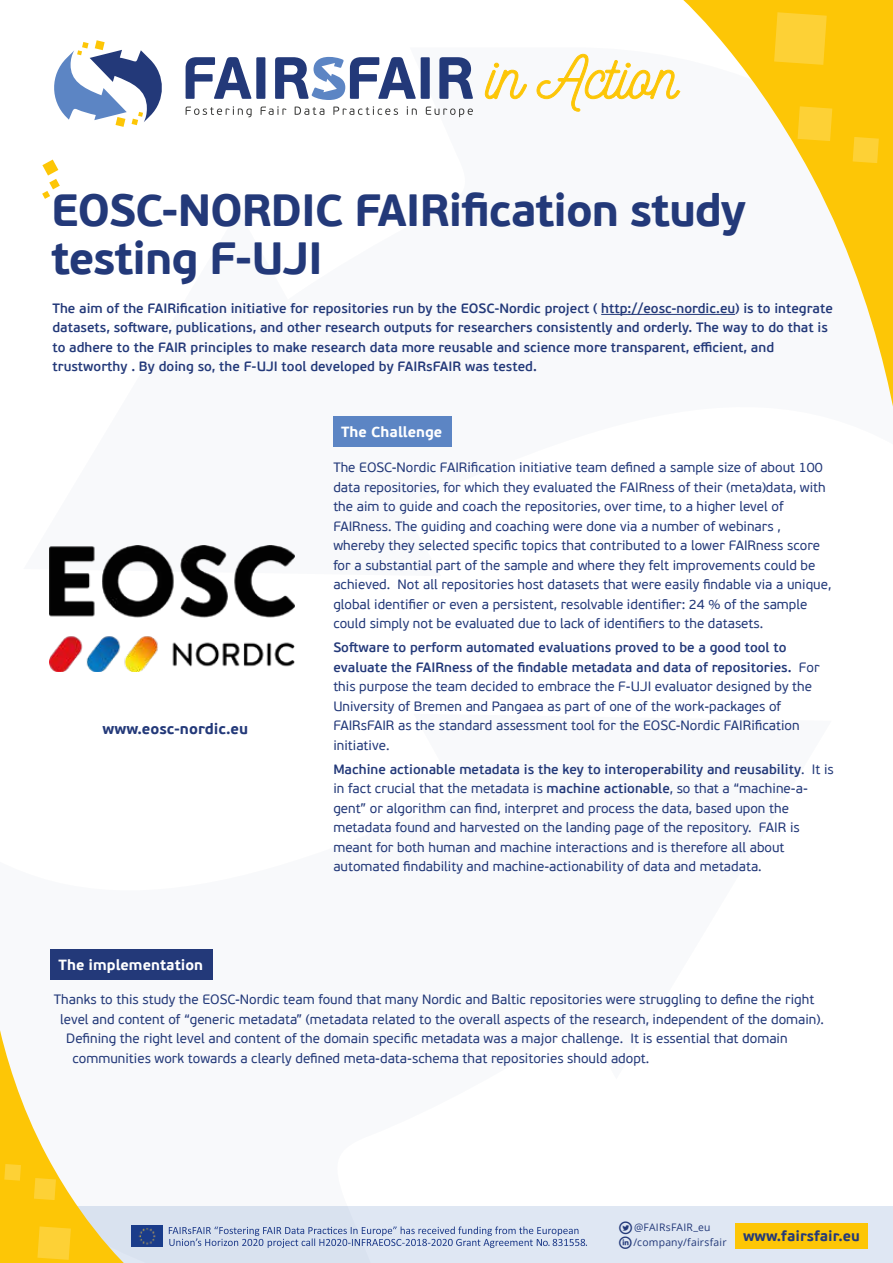
<style>
.page{position:relative;width:893px;height:1263px;background:#fff}
.page>*{position:absolute;margin:0;border:0;box-sizing:border-box;transform-origin:0 0}
.t1{font:700 45px/48px "PF Beau Sans Pro";letter-spacing:-.025em;color:#233979}
.t2{font:700 15px "PF Beau Sans Pro";color:#233979}
.t3{font:700 14.7px "PF Beau Sans Pro";color:#fff}
.t4{font:700 14.55px "PF Beau Sans Pro";color:#233979}
.t5{font:13.5px/19.5px "PF Beau Sans Pro";color:#233979}
.t6{font:600 13.5px/19.5px "PF Beau Sans Pro";color:#233979}
.t7{font:10.35px/14.9px "Open Sans";letter-spacing:.02em;color:#233979}
.s1{font-weight:600}
.s2{font-family:"Social Circles";font-size:18px}
</style>
<div class="page">
<div style="left:0;top:1206px;width:893px;height:57px;background:#dfe7f3"></div>
<svg style="left:54px;top:40px;width:108px;height:87px"></svg>
<svg style="left:186px;top:57px;width:65px;height:42px"></svg>
<div style="left:256px;top:57px;width:9px;height:42px;background:#233979"></div>
<div style="left:421px;top:57px;width:9px;height:42px;background:#233979"></div>
<svg style="left:439px;top:57px;width:34px;height:42px"></svg>
<svg style="left:275px;top:57px;width:141px;height:43px"></svg>
<svg style="left:186px;top:106px;width:66px;height:11px"></svg>
<svg style="left:261px;top:106px;width:25px;height:9px"></svg>
<svg style="left:295px;top:107px;width:29px;height:8px"></svg>
<svg style="left:333px;top:106px;width:65px;height:9px"></svg>
<svg style="left:407px;top:106px;width:10px;height:9px"></svg>
<svg style="left:426px;top:107px;width:47px;height:10px"></svg>
<img style="left:137px;top:1225px;width:26px;height:21px">
<svg style="left:169px;top:1226px;width:418px;height:22px"></svg>
<svg style="left:0;top:1030px;width:137px;height:233px"></svg>
<svg style="left:670px;top:0;width:223px;height:407px"></svg>
<svg style="left:774px;top:12px;width:53px;height:53px;background:#fdcf2f"></svg>
<svg style="left:798px;top:106px;width:34px;height:35px"></svg>
<svg style="left:853px;top:137px;width:26px;height:26px"></svg>
<hr style="left:601px;top:314px;width:134px;height:1px;background:#233979">
<div style="left:333px;top:416px;width:118px;height:31px;background:#5c85c4"></div>
<div style="left:50px;top:949px;width:162px;height:31px;background:#233979"></div>
<svg style="left:485px;top:63px;width:42px;height:36px"></svg>
<svg style="left:536px;top:54px;width:145px;height:58px"></svg>
<div style="left:736px;top:1223px;width:132px;height:25px;background:#fdc606"></div>
<svg style="left:42px;top:160px;width:18px;height:39px"></svg>
<img style="left:50px;top:545px;width:244px;height:126px">
<h1 class="t1" style="left:51px;top:188px;width:697px">EOSC-NORDIC FAIRification study testing F-UJI</h1>
<p class="t6" style="left:52px;top:299px;width:782px">The aim of the FAIRification initiative for repositories run by the EOSC-Nordic project ( http://eosc-nordic.eu) is to integrate datasets, soſtware, publications, and other research outputs for researchers consistently and orderly. The way to do that is to adhere to the FAIR principles to make research data more reusable and science more transparent, efficient, and trustworthy . By doing so, the F-UJI tool developed by FAIRsFAIR was tested.</p>
<p class="t2" style="left:103px;top:719px;width:147px">www.eosc-nordic.eu</p>
<p class="t3" style="left:59px;top:956px;width:146px">The implementation</p>
<p class="t3" style="left:341px;top:423px;width:103px">The Challenge</p>
<p class="t5" style="left:333px;top:458px;width:499px">The EOSC-Nordic FAIRification initiative team defined a sample size of about 100 data repositories, for which they evaluated the FAIRness of their (meta)data, with the aim to guide and coach the repositories, over time, to a higher level of FAIRness. The guiding and coaching were done via a number of webinars , whereby they selected specific topics that contributed to a lower FAIRness score for a substantial part of the sample and where they felt improvements could be achieved. Not all repositories host datasets that were easily findable via a unique, global identifier or even a persistent, resolvable identifier: 24 % of the sample could simply not be evaluated due to lack of identifiers to the datasets.</p>
<p class="t5" style="left:333px;top:638px;width:488px"><span class="s1">Soſtware to perform automated evaluations proved to be a good tool to evaluate the FAIRness of the findable metadata and data of repositories.</span> For this purpose the team decided to embrace the F-UJI evaluator designed by the University of Bremen and Pangaea as part of one of the work-packages of FAIRsFAIR as the standard assessment tool for the EOSC-Nordic FAIRification initiative.</p>
<p class="t5" style="left:333px;top:760px;width:502px"><span class="s1">Machine actionable metadata is the key to interoperability and reusability</span>. It is in fact crucial that the metadata is <span class="s1">machine actionable</span>, so that a “machine-a&shy;gent” or algorithm can find, interpret and process the data, based upon the metadata found and harvested on the landing page of the repository. FAIR is meant for both human and machine interactions and is therefore all about automated findability and machine-actionability of data and metadata.</p>
<p class="t5" style="left:54px;top:990px;width:762px">Thanks to this study the EOSC-Nordic team found that many Nordic and Baltic repositories were struggling to define the right</p>
<p class="t5" style="left:60px;top:1010px;width:765px">level and content of “generic metadata” (metadata related to the overall aspects of the research, independent of the domain).</p>
<p class="t5" style="left:66px;top:1029px;width:723px">Defining the right level and content of the domain specific metadata was a major challenge. It is essential that domain</p>
<p class="t5" style="left:72px;top:1049px;width:578px">communities work towards a clearly defined meta-data-schema that repositories should adopt.</p>
<p class="t7" style="left:619px;top:1220px;width:109px"><span class="s2">T</span> @FAIRsFAIR_eu<br><span class="s2">L</span>/company/fairsfair</p>
<p class="t4" style="left:743px;top:1227px;width:118px">www.fairsfair.eu</p>
</div>
